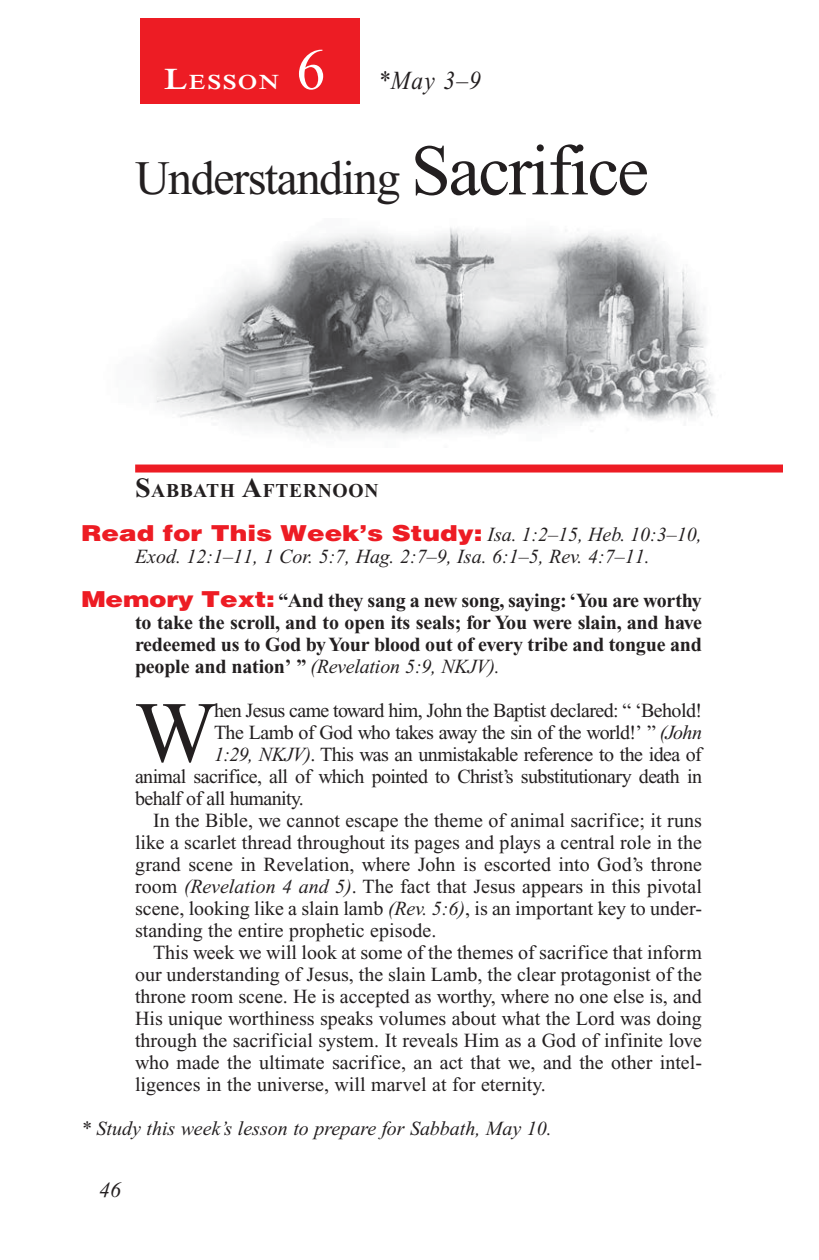
<style>
.page{position:relative;width:819px;height:1260px;background:#fff}
.page>*{position:absolute;margin:0;border:0;box-sizing:border-box;transform-origin:0 0}
.Body_Drop_Cap{font:86.4px "Times New Roman PS Std";color:#231f20}
.Lesson_Number{font:58px "Times New Roman PS Std";color:#fff}
.Lesson_Head_SA{font:48px "Times New Roman PS Std";color:#231f20}
.Lesson_Dates{font:italic 26px "Times New Roman PS Std";color:#231f20;scale:.9 1}
.Question{font:900 22px "Helvetica LT Std";color:#ed1c24;scale:1.2 1}
.t1{font:italic 22px "Times New Roman PS Std";color:#231f20}
.Lesson_Start_Head{font:600 21px "Times NRMT Std";letter-spacing:.07em;color:#fff;scale:1.1 1}
.Body{font:20px/22px "Times New Roman PS Std";color:#231f20;text-align:justify}
.Body_Drop_Cap-2{font:20px "Times New Roman PS Std";letter-spacing:-.03em;color:#231f20}
.Question-2{font:700 20px/22px "Times New Roman PS Std";letter-spacing:-.01em;color:#231f20;text-align:justify}
.Question-3{font:italic 20px "Times New Roman PS Std";color:#231f20}
.Sabbath_Afternoon_He{font:700 19.6px "Times New Roman PS Std";letter-spacing:.035em;color:#231f20}
.s1{font-size:30px}
.s2{font-size:72px}
.s3{font-size:28px}
.s4{font-family:"Times New Roman PS Std";font-weight:400;font-style:italic;font-size:20px;color:#231f20}
.s5{font-family:"Helvetica LT Std";font-weight:900;font-size:22px;color:#ed1c24}
.s6{font-weight:400;font-style:italic}
.s7{font-style:italic}
</style>
<div class="page">
<div style="left:135px;top:465px;width:648px;height:8px;background:#ed1c24"></div>
<div style="left:140px;top:18px;width:220px;height:86px;background:#ed1c24"></div>
<img style="left:149px;top:227px;width:566px;height:211px">
<p class="Lesson_Number" style="left:296px;top:38px;width:30px">6</p>
<p class="Lesson_Start_Head" style="left:164px;top:70px;width:106px"><span class="s1">L</span>ESSON</p>
<p class="Lesson_Dates" style="left:378px;top:66px;width:116px">*May 3–9</p>
<p class="Lesson_Head_SA" style="left:135px;top:152px;width:516px">Understanding <span class="s2">Sacrifice</span></p>
<p class="Sabbath_Afternoon_He" style="left:135px;top:480px;width:245px"><span class="s3">S</span>ABBATH <span class="s3">A</span>FTERNOON</p>
<p class="Question" style="left:81px;top:519px;width:519px">Read for This Week’s Study: <span class="s4">Isa. 1:2–15, Heb. 10:3–10,</span></p>
<p class="Question-3" style="left:135px;top:546px;width:516px">Exod. 12:1–11, 1 Cor. 5:7, Hag. 2:7–9, Isa. 6:1–5, Rev. 4:7–11.</p>
<p class="Question-2" style="left:135px;top:590px;width:568px;text-indent:-54px"><span class="s5">Memory Text:</span> “And they sang a new song, saying: ‘You are worthy to take the scroll, and to open its seals; for You were slain, and have redeemed us to God by Your blood out of every tribe and tongue and people and nation’ ” <span class="s6">(Revelation 5:9, NKJV).</span></p>
<p class="Body_Drop_Cap" style="left:135px;top:686px;width:83px">W</p>
<p class="Body_Drop_Cap-2" style="left:214px;top:700px;width:490px">hen Jesus came toward him, John the Baptist declared: “ ‘Behold!</p>
<p class="Body_Drop_Cap-2" style="left:214px;top:722px;width:489px">The Lamb of God who takes away the sin of the world!’ ” <span class="s7">(John</span></p>
<p class="Body_Drop_Cap-2" style="left:214px;top:744px;width:489px"><span class="s7">1:29, NKJV)</span>. This was an unmistakable reference to the idea of</p>
<p class="Body_Drop_Cap-2" style="left:135px;top:766px;width:568px">animal sacrifice, all of which pointed to Christ’s substitutionary death in</p>
<p class="Body_Drop_Cap-2" style="left:135px;top:788px;width:170px">behalf of all humanity.</p>
<p class="Body" style="left:135px;top:810px;width:569px;text-indent:18px">In the Bible, we cannot escape the theme of animal sacrifice; it runs like a scarlet thread throughout its pages and plays a central role in the grand scene in Revelation, where John is escorted into God’s throne room <span class="s7">(Revelation 4 and 5)</span>. The fact that Jesus appears in this pivotal scene, looking like a slain lamb <span class="s7">(Rev. 5:6)</span>, is an important key to under&shy;standing the entire prophetic episode.</p>
<p class="Body" style="left:135px;top:942px;width:569px;text-indent:18px">This week we will look at some of the themes of sacrifice that inform our understanding of Jesus, the slain Lamb, the clear protagonist of the throne room scene. He is accepted as worthy, where no one else is, and His unique worthiness speaks volumes about what the Lord was doing through the sacrificial system. It reveals Him as a God of infinite love who made the ultimate sacrifice, an act that we, and the other intel&shy;ligences in the universe, will marvel at for eternity.</p>
<p class="Question-3" style="left:81px;top:1118px;width:472px">* Study this week’s lesson to prepare for Sabbath, May 10.</p>
<p class="t1" style="left:99px;top:1178px;width:23px">46</p>
</div>
